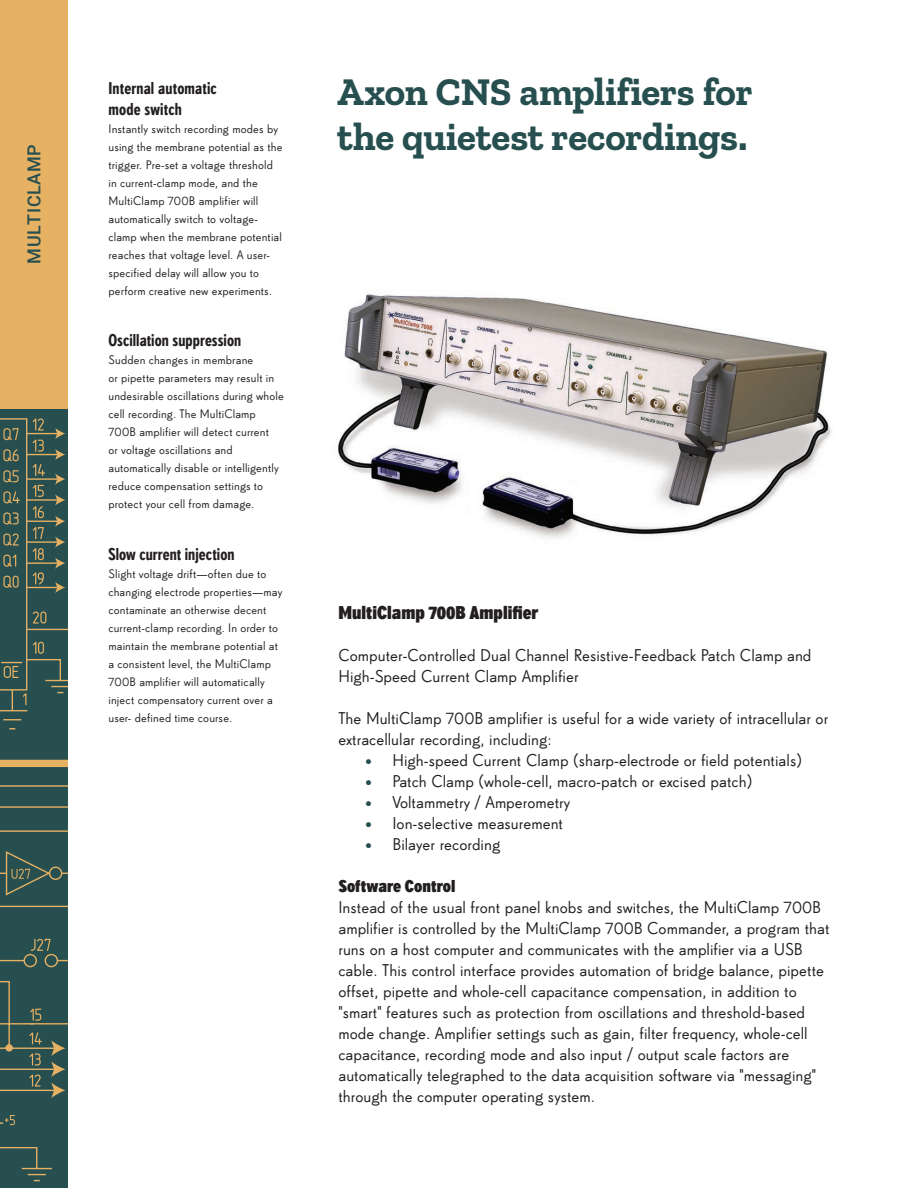
<style>
.page{position:relative;width:918px;height:1188px;background:#fff}
.page>*{position:absolute;margin:0;border:0;box-sizing:border-box;transform-origin:0 0}
.Headline{font:700 39px/45px "Zilla Slab";letter-spacing:-.01em;color:#274f4f}
.Subhead_Pg__1{font:18px "Super Grotesk B Cd Bd LF";color:#231f20}
.t1{font:500 18px "Roboto";letter-spacing:.035em;color:#274f4f}
.BODY_COPY{font:16.5px/21px "Super Grotesk B Rg LF";color:#231f20}
.BODY_COPY-2{font:16.5px/21px "Super Grotesk B Cd Med LF";letter-spacing:.01em;color:#231f20}
.title_for_captions{font:16.5px "Super Grotesk B Cd Med LF";letter-spacing:.005em;color:#231f20}
.BODY_COPY-3{font:16.5px "Super Grotesk B Cd Bd LF";color:#231f20}
.BODY_COPY-4{font:12px/18px "Super Grotesk B Rg LF";letter-spacing:.01em;color:#231f20}
.s1{color:#274f4f}
</style>
<div class="page">
<div style="left:0;top:2px;width:67px;height:1186px;background:#274f4f"></div>
<div style="left:0;top:0;width:67px;height:409px;background:#e7b164"></div>
<svg style="left:3px;top:719px;width:18px;height:1px"></svg>
<div style="left:0;top:760px;width:67px;height:7px;background:#e7b164"></div>
<hr style="left:22px;top:1168px;width:30px;height:1px;background:#e7b164">
<svg style="left:0;top:1147px;width:46px;height:34px"></svg>
<svg style="left:0;top:418px;width:67px;height:293px"></svg>
<svg style="left:0;top:785px;width:67px;height:340px"></svg>
<img style="left:337px;top:294px;width:494px;height:244px">
<p class="t1" style="left:21px;top:264px;width:121px;rotate:-90deg">MULTICLAMP</p>
<p class="BODY_COPY-2" style="left:108px;top:77px;width:110px">Internal automatic mode switch</p>
<p class="BODY_COPY-4" style="left:108px;top:119px;width:175px">Instantly switch recording modes by using the membrane potential as the trigger. Pre-set a voltage threshold</p>
<p class="BODY_COPY-4" style="left:108px;top:173px;width:175px">in current-clamp mode, and the MultiClamp 700B amplifier will automatically switch to voltage&shy;clamp when the membrane potential reaches that voltage level. A user&shy;specified delay will allow you to perform creative new experiments.</p>
<p class="title_for_captions" style="left:108px;top:330px;width:134px">Oscillation suppression</p>
<p class="BODY_COPY-4" style="left:108px;top:350px;width:146px">Sudden changes in membrane</p>
<p class="BODY_COPY-4" style="left:108px;top:368px;width:177px">or pipette parameters may result in undesirable oscillations during whole cell recording. The MultiClamp</p>
<p class="BODY_COPY-4" style="left:108px;top:422px;width:172px">700B amplifier will detect current or voltage oscillations and automatically disable or intelligently reduce compensation settings to protect your cell from damage.</p>
<p class="BODY_COPY-2" style="left:108px;top:544px;width:128px">Slow current injection</p>
<p class="BODY_COPY-4" style="left:108px;top:565px;width:175px">Slight voltage drift—often due to changing electrode properties—may contaminate an otherwise decent</p>
<p class="BODY_COPY-4" style="left:108px;top:619px;width:171px;text-align:justify">current-clamp recording. In order to maintain the membrane potential at a consistent level, the MultiClamp</p>
<p class="BODY_COPY-4" style="left:108px;top:673px;width:166px">700B amplifier will automatically inject compensatory current over a user- defined time course.</p>
<p class="Headline" style="left:337px;top:70px;width:417px">Axon CNS amplifiers for the quietest recordings.</p>
<p class="Subhead_Pg__1" style="left:338px;top:602px;width:201px">MultiClamp 700B Amplifier</p>
<p class="BODY_COPY" style="left:338px;top:645px;width:475px">Computer-Controlled Dual Channel Resistive-Feedback Patch Clamp and<br>High-Speed Current Clamp Amplifier</p>
<p class="BODY_COPY" style="left:338px;top:708px;width:491px">The MultiClamp 700B amplifier is useful for a wide variety of intracellular or extracellular recording, including:</p>
<p class="BODY_COPY" style="left:365px;top:750px;width:438px"><span class="s1">•</span> High-speed Current Clamp (sharp-electrode or field potentials)</p>
<p class="BODY_COPY" style="left:365px;top:771px;width:388px"><span class="s1">•</span> Patch Clamp (whole-cell, macro-patch or excised patch)</p>
<p class="BODY_COPY" style="left:365px;top:792px;width:206px"><span class="s1">•</span> Voltammetry / Amperometry</p>
<p class="BODY_COPY" style="left:365px;top:813px;width:199px"><span class="s1">•</span> Ion-selective measurement</p>
<p class="BODY_COPY" style="left:365px;top:834px;width:137px"><span class="s1">•</span> Bilayer recording</p>
<p class="BODY_COPY-3" style="left:338px;top:876px;width:119px">Software Control</p>
<p class="BODY_COPY" style="left:338px;top:897px;width:493px">Instead of the usual front panel knobs and switches, the MultiClamp 700B amplifier is controlled by the MultiClamp 700B Commander, a program that runs on a host computer and communicates with the amplifier via a USB cable. This control interface provides automation of bridge balance, pipette</p>
<p class="BODY_COPY" style="left:338px;top:981px;width:479px">offset, pipette and whole-cell capacitance compensation, in addition to "smart" features such as protection from oscillations and threshold-based mode change. Amplifier settings such as gain, filter frequency, whole-cell capacitance, recording mode and also input / output scale factors are automatically telegraphed to the data acquisition software via "messaging" through the computer operating system.</p>
</div>
